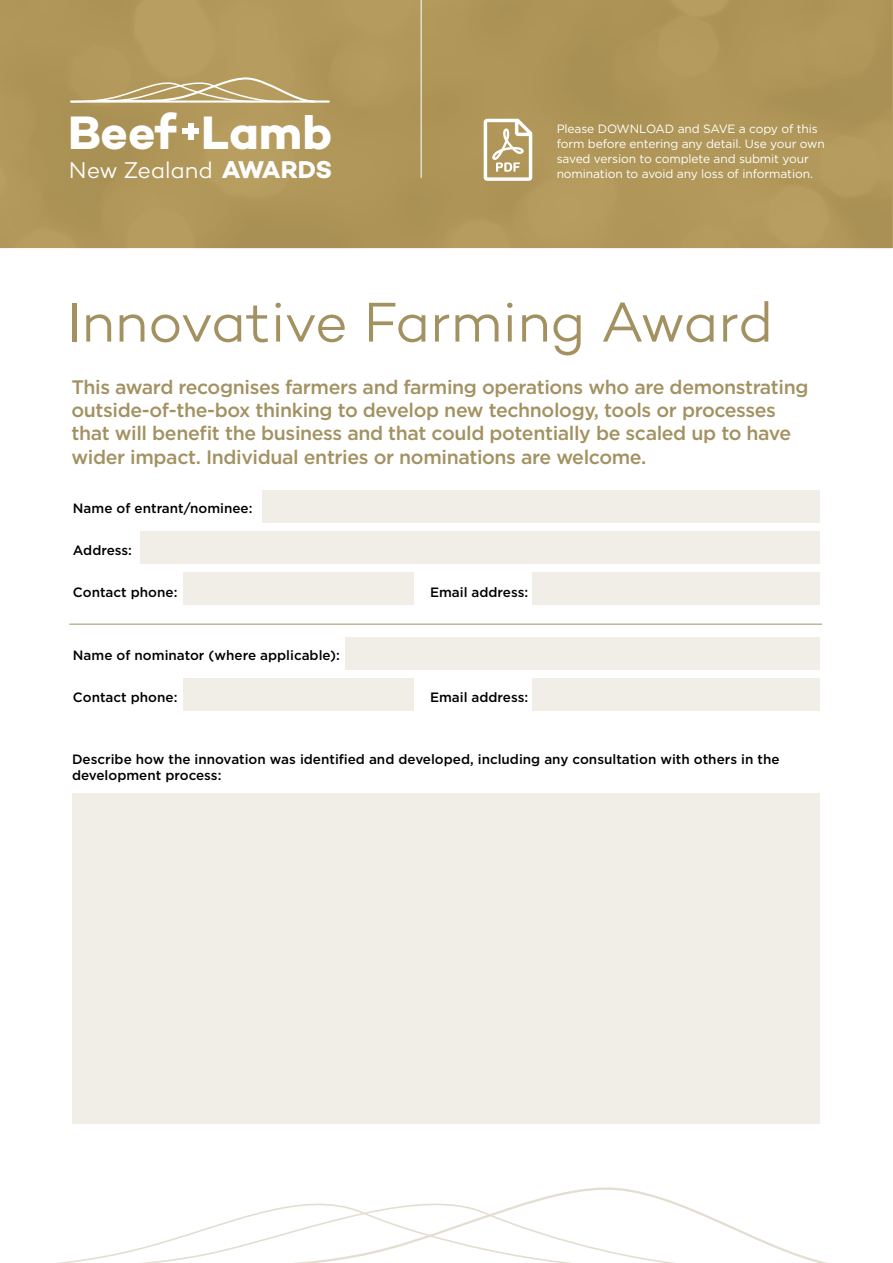
<style>
.page{position:relative;width:893px;height:1263px;background:#fff}
.page>*{position:absolute;margin:0;border:0;box-sizing:border-box;transform-origin:0 0}
.t1{font:57px "Campton Light DEMO";color:#a39161}
.t2{font:47.85px "Campton Bold DEMO";color:#fff}
.t3{font:23.25px "Campton Light DEMO";color:#fff}
.t4{font:500 19.5px/23.4px "Gotham";letter-spacing:-.02em;color:#a39161}
.t5{font:500 13.5px/16.2px "Gotham";color:#000}
.t6{font:12px/15px "Gotham";letter-spacing:-.01em;color:#fff}
.s1{font-family:"Campton Bold DEMO";font-size:24.75px}
</style>
<div class="page">
<div style="left:0;top:0;width:893px;height:248px;background:#b59c5e"></div>
<svg style="left:484px;top:119px;width:48px;height:62px"></svg>
<div style="left:182px;top:129px;width:17px;height:5px;background:#fff"></div>
<div style="left:188px;top:123px;width:6px;height:17px;background:#fff"></div>
<svg style="left:70px;top:77px;width:246px;height:27px"></svg>
<hr style="left:71px;top:101px;width:258px;height:2px;background:#fff">
<hr style="left:421px;top:0;width:1px;height:178px;background:#fff">
<div style="left:73px;top:793px;width:747px;height:331px;background:#f1eee7"></div>
<svg style="left:639px;top:1191px;width:104px;height:72px"></svg>
<svg style="left:58px;top:1187px;width:581px;height:76px"></svg>
<div style="left:262px;top:490px;width:558px;height:33px;background:#f1eee7"></div>
<div style="left:140px;top:531px;width:680px;height:33px;background:#f1eee7"></div>
<div style="left:346px;top:638px;width:474px;height:32px;background:#f1eee7"></div>
<div style="left:183px;top:572px;width:231px;height:33px;background:#f1eee7"></div>
<div style="left:183px;top:678px;width:231px;height:33px;background:#f1eee7"></div>
<div style="left:533px;top:572px;width:287px;height:33px;background:#f1eee7"></div>
<div style="left:533px;top:678px;width:287px;height:33px;background:#f1eee7"></div>
<hr style="left:69px;top:624px;width:753px;height:1px;background:#a39161">
<h2 class="t2" style="left:68px;top:105px;width:266px">Beef Lamb</h2>
<p class="t3" style="left:69px;top:158px;width:265px">New Zealand <span class="s1">AWARDS</span></p>
<p class="t6" style="left:557px;top:121px;width:270px">Please DOWNLOAD and SAVE a copy of this form before entering any detail. Use your own saved version to complete and submit your nomination to avoid any loss of information.</p>
<h1 class="t1" style="left:67px;top:292px;width:708px">Innovative Farming Award</h1>
<p class="t4" style="left:71px;top:375px;width:738px">This award recognises farmers and farming operations who are demonstrating outside-of-the-box thinking to develop new technology, tools or processes that will benefit the business and that could potentially be scaled up to have wider impact. Individual entries or nominations are welcome.</p>
<p class="t5" style="left:73px;top:499px;width:181px">Name of entrant/nominee:</p>
<p class="t5" style="left:73px;top:541px;width:61px">Address:</p>
<p class="t5" style="left:73px;top:583px;width:106px">Contact phone:</p>
<p class="t5" style="left:430px;top:583px;width:100px">Email address:</p>
<p class="t5" style="left:73px;top:646px;width:269px">Name of nominator (where applicable):</p>
<p class="t5" style="left:73px;top:688px;width:106px">Contact phone:</p>
<p class="t5" style="left:430px;top:688px;width:100px">Email address:</p>
<p class="t5" style="left:72px;top:751px;width:709px">Describe how the innovation was identified and developed, including any consultation with others in the development process:</p>
</div>
